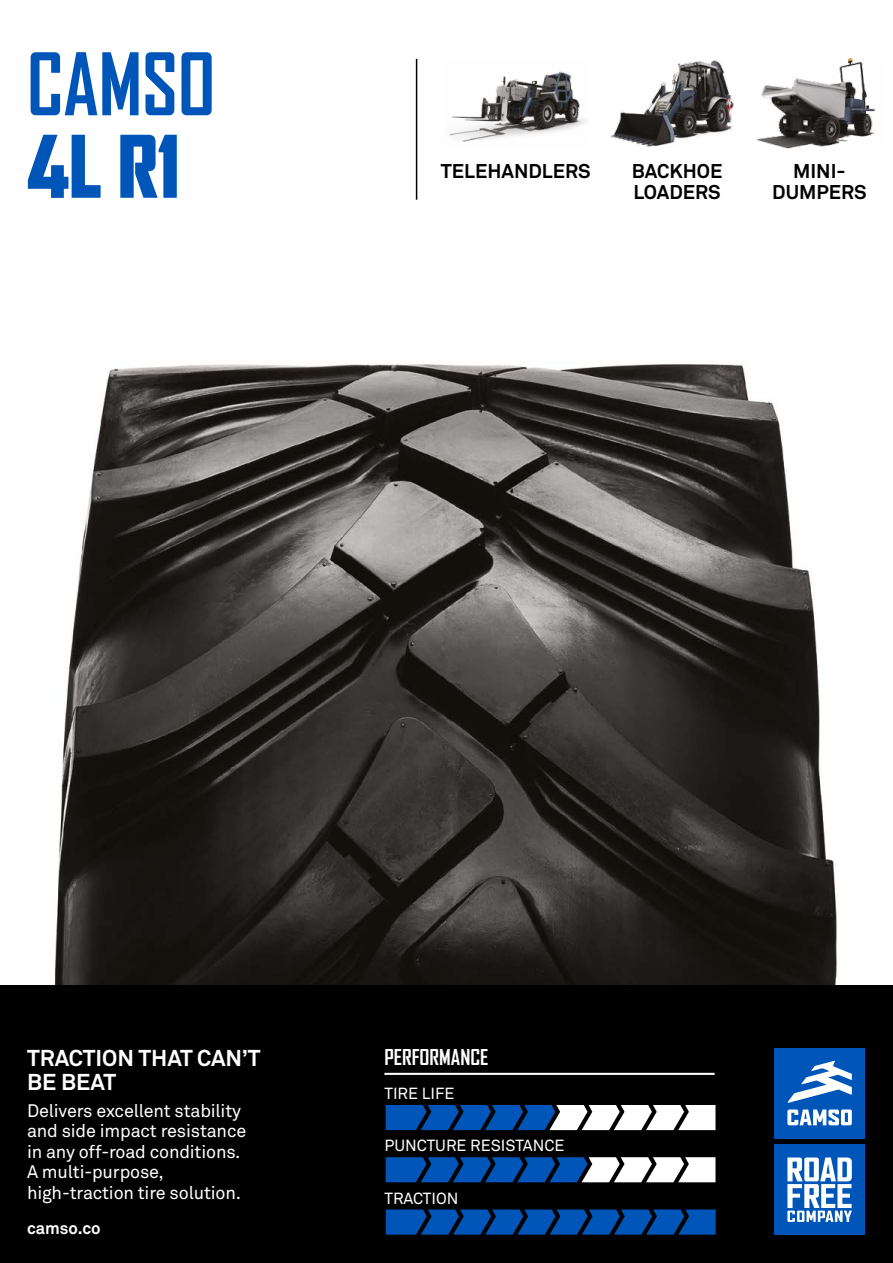
<style>
.page{position:relative;width:893px;height:1263px;background:#fff}
.page>*{position:absolute;margin:0;border:0;box-sizing:border-box;transform-origin:0 0}
.t1{font:700 82.5px "Agency FB";color:#0055b8;scale:.95 1}
.t2{font:900 82.5px "Agency FB";color:#0055b8;scale:.95 1}
.t3{font:700 22.65px/24.3px "Akkurat Office";color:#fff}
.t4{font:700 21px "Agency FB";color:#fff}
.t5{font:700 19.65px/21.1px "Akkurat Office";color:#000;text-align:center}
.t6{font:18px/20.5px "Akkurat Office";letter-spacing:-.01em;color:#fff}
.t7{font:700 16.65px "Akkurat Office";color:#fff}
.t8{font:15.9px "Akkurat Office";color:#fff}
</style>
<div class="page">
<img style="left:0;top:361px;width:893px;height:625px">
<div style="left:0;top:986px;width:893px;height:277px;background:#000"></div>
<div style="left:775px;top:1048px;width:90px;height:90px;background:#0055b8"></div>
<svg style="left:787px;top:1109px;width:65px;height:16px"></svg>
<svg style="left:788px;top:1061px;width:64px;height:42px"></svg>
<div style="left:775px;top:1144px;width:90px;height:91px;background:#0055b8"></div>
<svg style="left:787px;top:1157px;width:65px;height:65px"></svg>
<img style="left:756px;top:58px;width:120px;height:91px">
<hr style="left:416px;top:59px;width:1px;height:141px;background:#000">
<img style="left:449px;top:71px;width:137px;height:71px">
<img style="left:610px;top:60px;width:124px;height:87px">
<hr style="left:384px;top:1073px;width:331px;height:2px;background:#fff">
<svg style="left:386px;top:1105px;width:329px;height:25px;background:#6c92be"></svg>
<svg style="left:386px;top:1209px;width:330px;height:25px;background:#00489c"></svg>
<svg style="left:386px;top:1157px;width:329px;height:25px;background:#5682b6"></svg>
<h1 class="t1" style="left:27px;top:36px;width:200px">CAMSO</h1>
<h1 class="t2" style="left:27px;top:119px;width:162px">4L R1</h1>
<p class="t5" style="left:441px;top:160px;width:151px">TELEHANDLERS</p>
<p class="t5" style="left:632px;top:160px;width:92px;text-align:left">BACKHOE<br>LOADERS</p>
<p class="t5" style="left:772px;top:160px;width:96px">MINI-<br>DUMPERS</p>
<p class="t3" style="left:27px;top:1046px;width:235px">TRACTION THAT CAN’T<br>BE BEAT</p>
<p class="t6" style="left:27px;top:1101px;width:221px">Delivers excellent stability and side impact resistance in any off-road conditions.<br>A multi-purpose, high-traction tire solution.</p>
<p class="t7" style="left:27px;top:1218px;width:75px">camso.co</p>
<p class="t4" style="left:384px;top:1044px;width:105px">PERFORMANCE</p>
<p class="t8" style="left:384px;top:1084px;width:72px">TIRE LIFE</p>
<p class="t8" style="left:384px;top:1136px;width:182px">PUNCTURE RESISTANCE</p>
<p class="t8" style="left:384px;top:1189px;width:76px">TRACTION</p>
</div>
